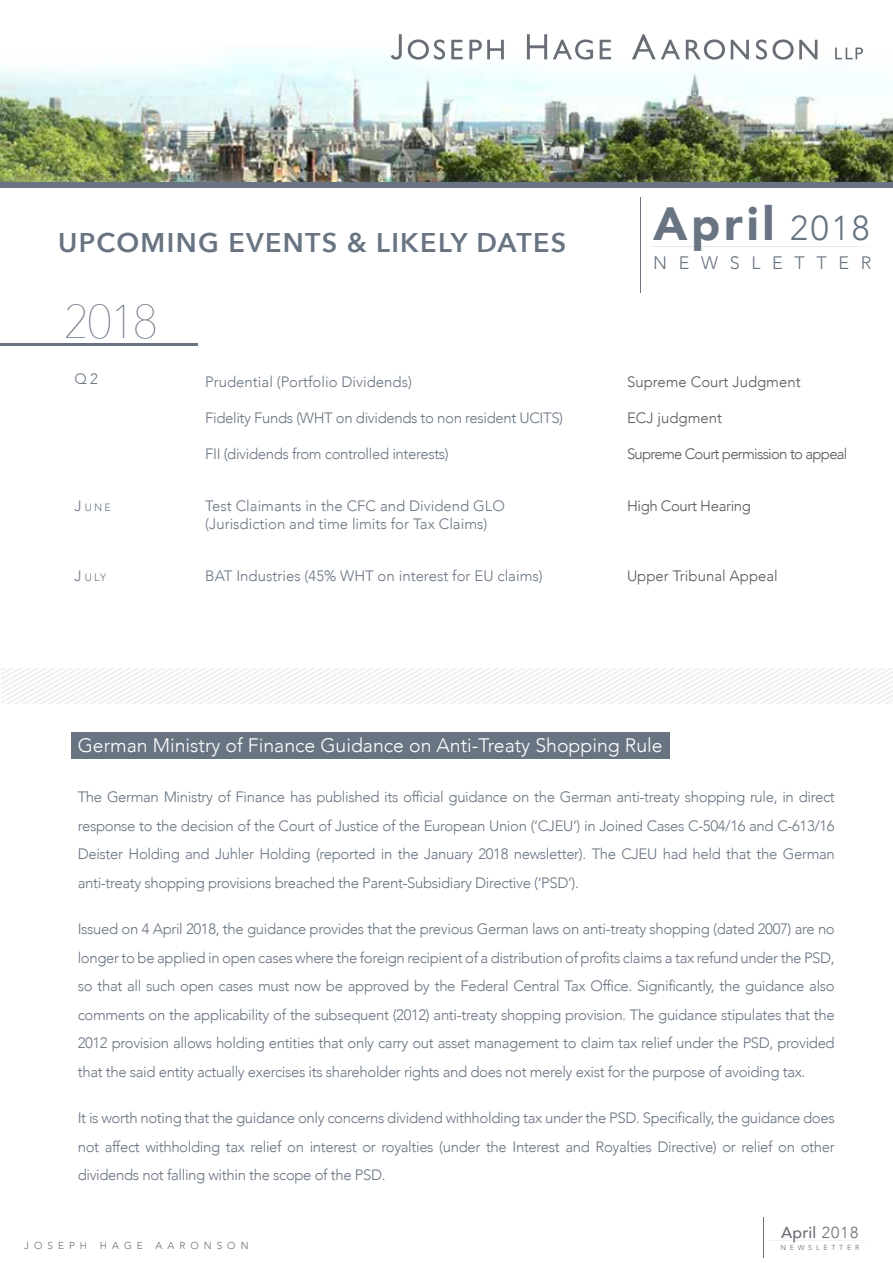
<style>
.page{position:relative;width:893px;height:1263px;background:#fff}
.page>*{position:absolute;margin:0;border:0;box-sizing:border-box;transform-origin:0 0}
.t1{font:200 47.25px "Avenir Next";color:#687482}
.t2{font:900 46.5px "Avenir";letter-spacing:.08em;color:#687482}
.t3{font:600 27px "Avenir Next";letter-spacing:.05em;color:#687482}
.t4{font:300 19.5px "Avenir";color:#fff}
.t5{font:300 18px "Avenir";letter-spacing:.65em;color:#687482}
.t6{font:500 15.9px "Avenir";letter-spacing:.01em;color:#696d75}
.t7{font:300 15px/28.5px "Avenir";letter-spacing:-.025em;color:#687482;text-align:justify}
.t8{font:300 15px/18px "Avenir";color:#687482}
.t9{font:300 15px "Avenir";letter-spacing:-.01em;color:#575756}
.t10{font:300 15px "Avenir";letter-spacing:-.05em;color:#575756}
.t11{font:300 10.5px "Avenir";letter-spacing:.2em;color:#687482}
.t12{font:300 10.05px "Avenir";letter-spacing:.5em;color:#696d75}
.t13{font:300 7.35px "Avenir";letter-spacing:.5em;color:#696d75}
.s1{font-size:15px}
.s2{font-weight:300;font-size:34.5px}
.s3{font-weight:300}
</style>
<div class="page">
<img style="left:0;top:45px;width:893px;height:137px">
<hr style="left:640px;top:197px;width:1px;height:96px;background:#687482">
<svg style="left:652px;top:246px;width:213px;height:1px"></svg>
<svg style="left:2px;top:669px;width:891px;height:34px"></svg>
<hr style="left:0;top:343px;width:197px;height:2px;background:#687482">
<div style="left:0;top:182px;width:893px;height:6px;background:#687482"></div>
<svg style="left:391px;top:34px;width:11px;height:26px"></svg>
<svg style="left:408px;top:39px;width:37px;height:21px"></svg>
<svg style="left:451px;top:40px;width:12px;height:19px"></svg>
<svg style="left:469px;top:40px;width:35px;height:19px"></svg>
<svg style="left:527px;top:34px;width:20px;height:25px"></svg>
<svg style="left:553px;top:39px;width:40px;height:21px"></svg>
<svg style="left:600px;top:40px;width:11px;height:19px"></svg>
<svg style="left:686px;top:39px;width:39px;height:21px"></svg>
<svg style="left:731px;top:40px;width:18px;height:19px"></svg>
<svg style="left:756px;top:39px;width:61px;height:21px"></svg>
<svg style="left:632px;top:34px;width:48px;height:25px"></svg>
<svg style="left:835px;top:48px;width:28px;height:11px"></svg>
<div style="left:72px;top:732px;width:598px;height:26px;background:#687482"></div>
<h3 class="t3" style="left:58px;top:220px;width:510px">UPCOMING EVENTS &amp; LIKELY DATES</h3>
<h1 class="t1" style="left:64px;top:282px;width:97px">2018</h1>
<p class="t7" style="left:75px;top:364px;width:25px">Q2</p>
<p class="t8" style="left:205px;top:373px;width:208px">Prudential (Portfolio Dividends)</p>
<p class="t7" style="left:205px;top:403px;width:359px">Fidelity Funds (WHT on dividends to non resident UCITS)</p>
<p class="t7" style="left:205px;top:439px;width:245px">FII (dividends from controlled interests)</p>
<p class="t8" style="left:205px;top:496px;width:301px">Test Claimants in the CFC and Dividend GLO (Jurisdiction and time limits for Tax Claims)</p>
<p class="t8" style="left:205px;top:566px;width:339px">BAT Industries (45% WHT on interest for EU claims)</p>
<p class="t11" style="left:75px;top:501px;width:37px"><span class="s1">J</span>UNE</p>
<p class="t11" style="left:75px;top:571px;width:33px"><span class="s1">J</span>ULY</p>
<h2 class="t2" style="left:653px;top:184px;width:218px">April <span class="s2">2018</span></h2>
<p class="t5" style="left:653px;top:252px;width:220px">NEWSLETTER</p>
<p class="t9" style="left:627px;top:373px;width:175px">Supreme Court Judgment</p>
<p class="t9" style="left:627px;top:409px;width:97px">ECJ judgment</p>
<p class="t10" style="left:627px;top:445px;width:222px">Supreme Court permission to appeal</p>
<p class="t9" style="left:627px;top:497px;width:125px">High Court Hearing</p>
<p class="t9" style="left:627px;top:566px;width:152px">Upper Tribunal Appeal</p>
<h3 class="t4" style="left:78px;top:733px;width:586px">German Ministry of Finance Guidance on Anti-Treaty Shopping Rule</h3>
<p class="t7" style="left:78px;top:783px;width:758px">The German Ministry of Finance has published its official guidance on the German anti-treaty shopping rule, in direct response to the decision of the Court of Justice of the European Union (‘CJEU’) in Joined Cases C-504/16 and C-613/16<br>Deister Holding and Juhler Holding (reported in the January 2018 newsletter). The CJEU had held that the German anti-treaty shopping provisions breached the Parent-Subsidiary Directive (‘PSD’).</p>
<p class="t7" style="left:78px;top:915px;width:759px">Issued on 4 April 2018, the guidance provides that the previous German laws on anti-treaty shopping (dated 2007) are no longer to be applied in open cases where the foreign recipient of a distribution of profits claims a tax refund under the PSD, so that all such open cases must now be approved by the Federal Central Tax Office. Significantly, the guidance also comments on the applicability of the subsequent (2012) anti-treaty shopping provision. The guidance stipulates that the 2012 provision allows holding entities that only carry out asset management to claim tax relief under the PSD, provided that the said entity actually exercises its shareholder rights and does not merely exist for the purpose of avoiding tax.</p>
<p class="t7" style="left:78px;top:1104px;width:758px">It is worth noting that the guidance only concerns dividend withholding tax under the PSD. Specifically, the guidance does not affect withholding tax relief on interest or royalties (under the Interest and Royalties Directive) or relief on other dividends not falling within the scope of the PSD.</p>
<p class="t12" style="left:24px;top:1239px;width:64px">JOSEPH</p>
<p class="t12" style="left:100px;top:1239px;width:45px">HAGE</p>
<p class="t12" style="left:156px;top:1239px;width:94px">AARONSON</p>
<p class="t6" style="left:781px;top:1218px;width:79px">April <span class="s3">2018</span></p>
<p class="t13" style="left:780px;top:1243px;width:81px">NEWSLETTER</p>
</div>
